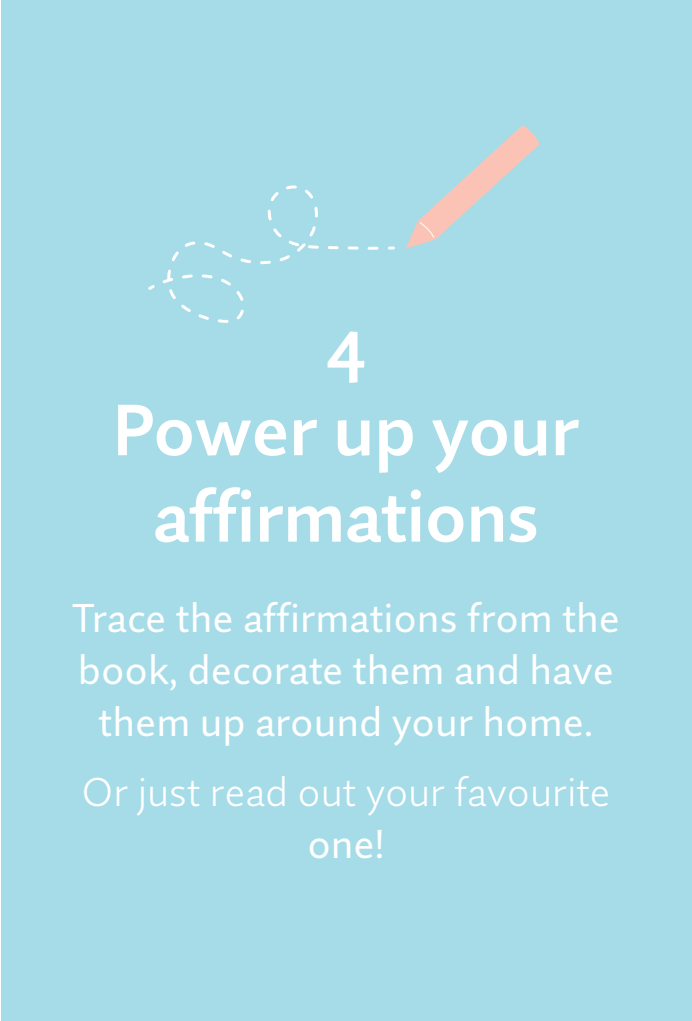
<style>
.page{position:relative;width:692px;height:1021px;background:#fff}
.page>*{position:absolute;margin:0;border:0;box-sizing:border-box;transform-origin:0 0}
.t1{font:600 72px/86.4px "Quire Sans Pro";color:#fff;text-align:center}
.t2{font:40px/52px "Quire Sans Pro";letter-spacing:.015em;color:#fff;text-align:center}
.t3{font:300 40px "Quire Sans Pro";letter-spacing:.015em;color:#fff}
</style>
<div class="page">
<div style="left:1px;top:0;width:691px;height:1020px;background:#a6dce8"></div>
<svg style="left:406px;top:125px;width:133px;height:124px"></svg>
<svg style="left:148px;top:285px;width:7px;height:5px"></svg>
<svg style="left:162px;top:185px;width:217px;height:138px"></svg>
<svg style="left:388px;top:246px;width:7px;height:4px"></svg>
<h1 class="t1" style="left:113px;top:299px;width:468px">4<br>Power up your affirmations</h1>
<p class="t2" style="left:72px;top:591px;width:549px">Trace the affirmations from the book, decorate them and have them up around your home.</p>
<p class="t3" style="left:82px;top:767px;width:530px">Or just read out your favourite</p>
<p class="t2" style="left:308px;top:817px;width:78px">one!</p>
</div>
